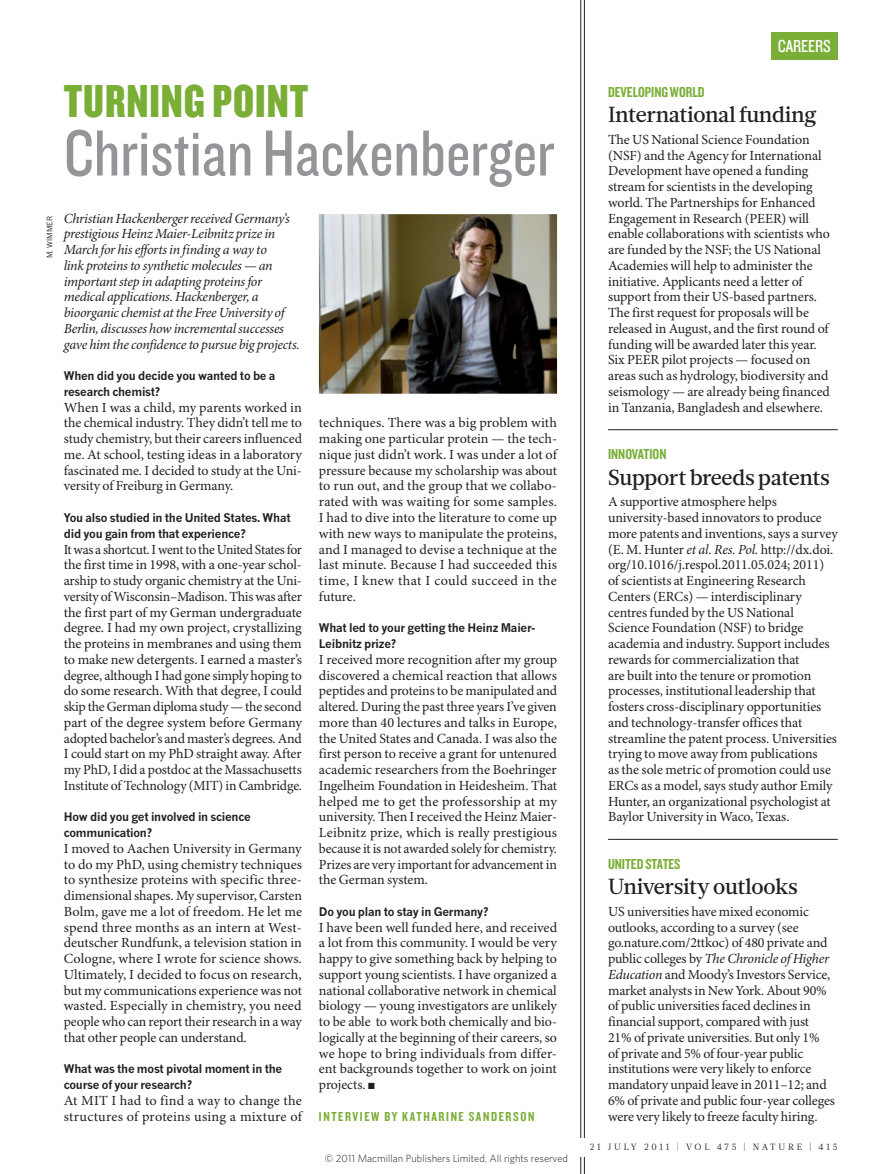
<style>
.page{position:relative;width:893px;height:1174px;background:#fff}
.page>*{position:absolute;margin:0;border:0;box-sizing:border-box;transform-origin:0 0}
.TURNING_POINT_NAME{font:67.5px "Knockout 29 Junior Ltweight";color:#939598}
.TURNING_POINT__STRAP{font:48px "Knockout 69 Full Liteweight";letter-spacing:.02em;color:#7aae36}
.BRIEF_HEAD{font:500 21.75px "Glosa Math";letter-spacing:-.02em;color:#231f20}
.t1{font:18px "Knockout 29 Junior Ltweight";letter-spacing:-.005em;color:#fff}
.BRIEF_STRAP{font:15px "Knockout 49 Liteweight";color:#7aae36}
.BODY_1ST_PARA{font:13.95px/15.8px "Minion Pro";letter-spacing:-.005em;color:#231f20;text-align:justify}
.BRIEF_BODY{font:13.95px/15.8px "Minion Pro";letter-spacing:-.005em;color:#231f20}
.BRIEF_BODY_LAST{font:13.95px/15.8px "Minion Pro";letter-spacing:-.015em;color:#231f20}
.TURNING_POINT_INTRO{font:italic 13.95px/15.8px "Minion Pro";letter-spacing:-.025em;color:#231f20}
.BODY_1ST_PARA-2{font:13.95px/15.8px "Minion Pro";letter-spacing:.015em;color:#231f20}
.TURNING_POINT_BYLINE{font:13.5px "Knockout 49 Liteweight";letter-spacing:.12em;color:#7aae36}
.TURNING_POINT_QUESTI{font:700 11.7px/15.8px "News Gothic MTOT";letter-spacing:-.02em;color:#231f20}
.t2{font:300 10.5px "Whitney";color:#231f20}
.t3{font:9px "Glosa Math";letter-spacing:.3em;color:#231f20}
.PIC_CREDIT{font:7.5px "News Gothic MTOT";color:#231f20}
.s1{font-style:italic}
</style>
<div class="page">
<hr style="left:584px;top:0;width:1px;height:1174px;background:#231f20">
<hr style="left:580px;top:0;width:1px;height:1174px;background:#231f20">
<hr style="left:608px;top:839px;width:230px;height:1px;background:#231f20">
<img style="left:319px;top:214px;width:238px;height:180px">
<hr style="left:608px;top:429px;width:230px;height:1px;background:#231f20">
<div style="left:771px;top:32px;width:67px;height:27px;background:#7aae36"></div>
<div style="left:476px;top:1137px;width:362px;height:19px;background:#fff"></div>
<p class="PIC_CREDIT" style="left:45px;top:258px;width:43px;rotate:-90deg">M. WIMMER</p>
<p class="TURNING_POINT__STRAP" style="left:64px;top:71px;width:246px">TURNING POINT</p>
<p class="TURNING_POINT_NAME" style="left:64px;top:110px;width:492px">Christian Hackenberger</p>
<p class="TURNING_POINT_INTRO" style="left:64px;top:211px;width:237px">Christian Hackenberger received Germany’s prestigious Heinz Maier-Leibnitz prize in March for his efforts in finding a way to<br>link proteins to synthetic molecules — an important step in adapting proteins for medical applications. Hackenberger, a bioorganic chemist at the Free University of Berlin, discusses how incremental successes gave him the confidence to pursue big projects.</p>
<p class="TURNING_POINT_QUESTI" style="left:64px;top:368px;width:213px">When did you decide you wanted to be a research chemist?</p>
<p class="BODY_1ST_PARA" style="left:64px;top:400px;width:240px">When I was a child, my parents worked in the chemical industry. They didn’t tell me to study chemistry, but their careers influenced me. At school, testing ideas in a laboratory fascinated me. I decided to study at the Uni&shy;versity of Freiburg in Germany.</p>
<p class="TURNING_POINT_QUESTI" style="left:64px;top:510px;width:228px">You also studied in the United States. What did you gain from that experience?</p>
<p class="BODY_1ST_PARA" style="left:64px;top:542px;width:240px">It was a shortcut. I went to the United States for the first time in 1998, with a one-year schol&shy;arship to study organic chemistry at the Uni&shy;versity of Wisconsin–Madison. This was after the first part of my German undergraduate degree. I had my own project, crystallizing the proteins in membranes and using them to make new detergents. I earned a master’s degree, although I had gone simply hoping to do some research. With that degree, I could skip the German diploma study — the second part of the degree system before Germany adopted bachelor’s and master’s degrees. And I could start on my PhD straight away. After my PhD, I did a postdoc at the Massachusetts Institute of Technology (MIT) in Cambridge.</p>
<p class="TURNING_POINT_QUESTI" style="left:64px;top:809px;width:189px">How did you get involved in science communication?</p>
<p class="BODY_1ST_PARA" style="left:64px;top:841px;width:240px">I moved to Aachen University in Germany to do my PhD, using chemistry techniques to synthesize proteins with specific three&shy;dimensional shapes. My supervisor, Carsten Bolm, gave me a lot of freedom. He let me spend three months as an intern at West&shy;deutscher Rundfunk, a television station in Cologne, where I wrote for science shows.<br>Ultimately, I decided to focus on research, but my communications experience was not wasted. Especially in chemistry, you need people who can report their research in a way that other people can understand.</p>
<p class="TURNING_POINT_QUESTI" style="left:64px;top:1061px;width:220px">What was the most pivotal moment in the course of your research?</p>
<p class="BODY_1ST_PARA-2" style="left:64px;top:1093px;width:240px">At MIT I had to find a way to change the structures of proteins using a mixture of</p>
<p class="BODY_1ST_PARA" style="left:319px;top:416px;width:240px">techniques. There was a big problem with making one particular protein — the tech&shy;nique just didn’t work. I was under a lot of pressure because my scholarship was about to run out, and the group that we collabo&shy;rated with was waiting for some samples.<br>I had to dive into the literature to come up with new ways to manipulate the proteins, and I managed to devise a technique at the last minute. Because I had succeeded this time, I knew that I could succeed in the future.</p>
<p class="TURNING_POINT_QUESTI" style="left:319px;top:620px;width:218px">What led to your getting the Heinz Maier-<br>Leibnitz prize?</p>
<p class="BODY_1ST_PARA" style="left:319px;top:652px;width:240px">I received more recognition after my group discovered a chemical reaction that allows peptides and proteins to be manipulated and altered. During the past three years I’ve given more than 40 lectures and talks in Europe, the United States and Canada. I was also the first person to receive a grant for untenured academic researchers from the Boehringer Ingelheim Foundation in Heidesheim. That helped me to get the professorship at my university. Then I received the Heinz Maier-Leibnitz prize, which is really prestigious because it is not awarded solely for chemistry.<br>Prizes are very important for advancement in the German system.</p>
<p class="TURNING_POINT_QUESTI" style="left:319px;top:903px;width:171px">Do you plan to stay in Germany?</p>
<p class="BODY_1ST_PARA" style="left:319px;top:920px;width:240px">I have been well funded here, and received a lot from this community. I would be very happy to give something back by helping to support young scientists. I have organized a national collaborative network in chemical biology — young investigators are unlikely to be able to work both chemically and bio&shy;logically at the beginning of their careers, so we hope to bring individuals from differ&shy;ent backgrounds together to work on joint projects. ■</p>
<p class="TURNING_POINT_BYLINE" style="left:319px;top:1107px;width:217px">INTERVIEW BY KATHARINE SANDERSON</p>
<p class="t2" style="left:325px;top:1151px;width:245px">© 2011 Macmillan Publishers Limited. All rights reserved</p>
<p class="t1" style="left:778px;top:34px;width:55px">CAREERS</p>
<p class="BRIEF_STRAP" style="left:608px;top:82px;width:98px">DEVELOPING WORLD</p>
<p class="BRIEF_HEAD" style="left:608px;top:100px;width:210px">International funding</p>
<p class="BRIEF_BODY" style="left:608px;top:132px;width:223px">The US National Science Foundation (NSF) and the Agency for International Development have opened a funding stream for scientists in the developing world. The Partnerships for Enhanced Engagement in Research (PEER) will enable collaborations with scientists who are funded by the NSF; the US National Academies will help to administer the initiative. Applicants need a letter of support from their US-based partners.<br>The first request for proposals will be released in August, and the first round of funding will be awarded later this year.<br>Six PEER pilot projects — focused on areas such as hydrology, biodiversity and seismology — are already being financed in Tanzania, Bangladesh and elsewhere.</p>
<p class="BRIEF_STRAP" style="left:608px;top:444px;width:60px">INNOVATION</p>
<p class="BRIEF_HEAD" style="left:608px;top:463px;width:223px">Support breeds patents</p>
<p class="BRIEF_BODY" style="left:608px;top:494px;width:231px">A supportive atmosphere helps university-based innovators to produce more patents and inventions, says a survey (E. M. Hunter <span class="s1">et al</span>. <span class="s1">Res. Pol.</span> http://dx.doi. org/10.1016/j.respol.2011.05.024; 2011) of scientists at Engineering Research Centers (ERCs) — interdisciplinary centres funded by the US National Science Foundation (NSF) to bridge academia and industry. Support includes rewards for commercialization that<br>are built into the tenure or promotion processes, institutional leadership that fosters cross-disciplinary opportunities and technology-transfer offices that streamline the patent process. Universities trying to move away from publications<br>as the sole metric of promotion could use ERCs as a model, says study author Emily Hunter, an organizational psychologist at Baylor University in Waco, Texas.</p>
<p class="BRIEF_STRAP" style="left:608px;top:854px;width:74px">UNITED STATES</p>
<p class="BRIEF_HEAD" style="left:608px;top:872px;width:191px">University outlooks</p>
<p class="BRIEF_BODY_LAST" style="left:608px;top:904px;width:228px">US universities have mixed economic outlooks, according to a survey (see go.nature.com/2ttkoc) of 480 private and public colleges by <span class="s1">The Chronicle of Higher Education</span> and Moody’s Investors Service, market analysts in New York. About 90% of public universities faced declines in financial support, compared with just 21% of private universities. But only 1%<br>of private and 5% of four-year public institutions were very likely to enforce mandatory unpaid leave in 2011–12; and 6% of private and public four-year colleges were very likely to freeze faculty hiring.</p>
<p class="t3" style="left:590px;top:1141px;width:249px">21 JULY 2011 | VOL 475 | NATURE | 415</p>
</div>
